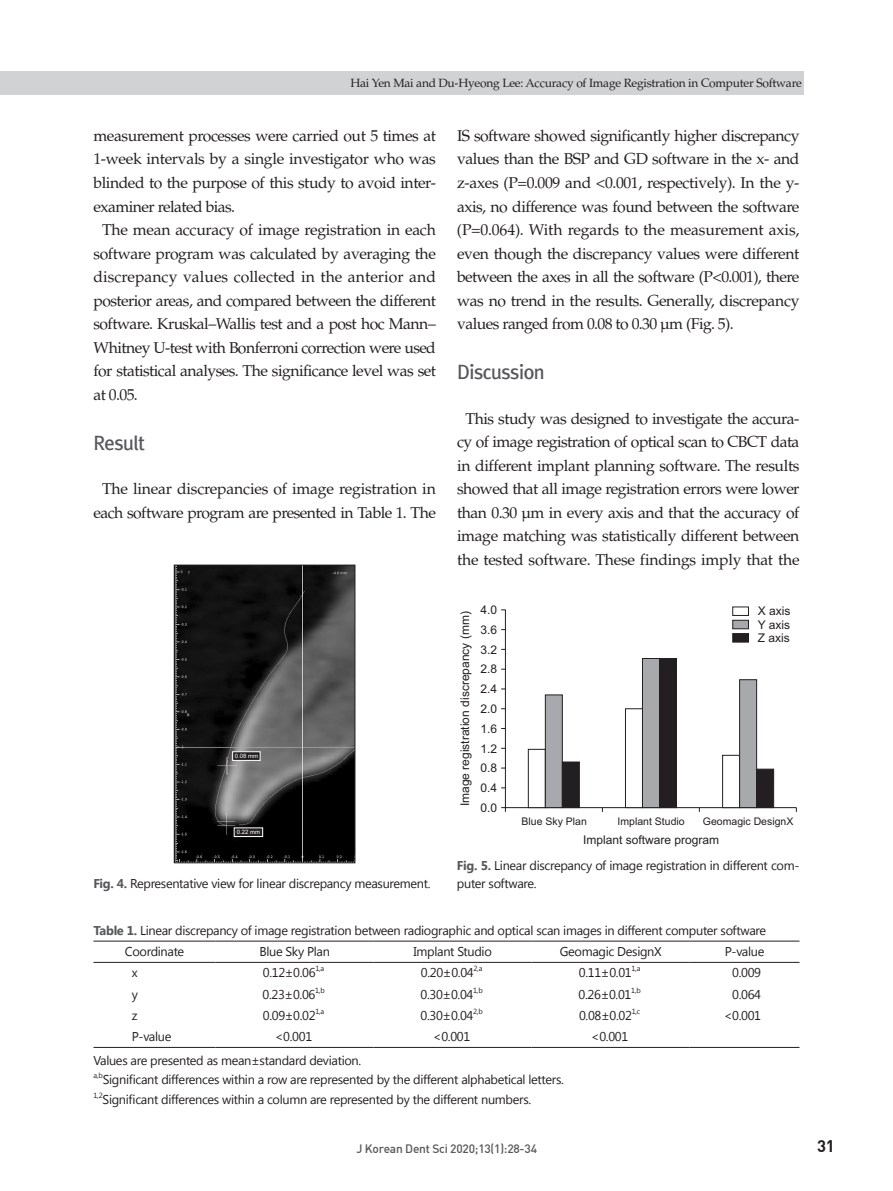
<style>
.page{position:relative;width:893px;height:1191px;background:#fff}
.page>*{position:absolute;margin:0;border:0;box-sizing:border-box;transform-origin:0 0}
.t1{font:18.75px "Rix M Go PB";letter-spacing:-.025em;color:#57585a}
.t2{font:16.5px "Dinbol";color:#231f20}
.t3{font:15.75px/23.5px "Palatino";letter-spacing:-.03em;color:#231f20;text-align:center}
.t4{font:15.75px "Palatino";letter-spacing:.005em;color:#231f20}
.t5{font:12.75px/18px "Segoe UI";letter-spacing:-.025em;color:#231f20}
.t6{font:12px/19.8px "Arial";color:#231f20;text-align:justify}
.t7{font:12px "Palatino";letter-spacing:-.02em;color:#231f20}
.t8{font:12px "Dinmed";letter-spacing:-.02em;color:#57585a}
.t9{font:10.5px "Arial";color:#231f20}
.t10{font:7.5px "Segoe UI";color:#231f20}
.t11{font:6px "Arial";color:#fff}
.s1{font-weight:700;color:#57585a}
</style>
<div class="page">
<div style="left:0;top:71px;width:804px;height:24px;background:#d1d2d4"></div>
<img style="left:176px;top:567px;width:177px;height:294px">
<div style="left:174px;top:565px;width:181px;height:298px;border:1px solid #231f20"></div>
<div style="left:232px;top:751px;width:29px;height:10px;background:#231f20;border:1px solid #fff"></div>
<div style="left:234px;top:827px;width:29px;height:10px;background:#231f20;border:1px solid #fff"></div>
<svg style="left:501px;top:609px;width:295px;height:199px"></svg>
<div style="left:528px;top:749px;width:18px;height:59px;background:#fff;border:1px solid #231f20"></div>
<div style="left:545px;top:694px;width:18px;height:114px;background:#a8a9ad;border:1px solid #231f20"></div>
<div style="left:562px;top:761px;width:18px;height:47px;background:#231f20;border:1px solid #231f20"></div>
<div style="left:625px;top:708px;width:18px;height:100px;background:#fff;border:1px solid #231f20"></div>
<div style="left:642px;top:658px;width:18px;height:150px;background:#a8a9ad;border:1px solid #231f20"></div>
<div style="left:659px;top:658px;width:18px;height:150px;background:#231f20"></div>
<div style="left:722px;top:755px;width:18px;height:53px;background:#fff;border:1px solid #231f20"></div>
<div style="left:739px;top:679px;width:18px;height:129px;background:#a8a9ad;border:1px solid #231f20"></div>
<div style="left:756px;top:768px;width:18px;height:40px;background:#231f20;border:1px solid #231f20"></div>
<div style="left:732px;top:620px;width:17px;height:9px;background:#a8a9ad;border:1px solid #231f20"></div>
<div style="left:732px;top:606px;width:17px;height:10px;background:#fff;border:1px solid #231f20"></div>
<div style="left:732px;top:633px;width:17px;height:9px;background:#231f20;border:1px solid #231f20"></div>
<hr style="left:93px;top:940px;width:123px;height:1px;background:#231f20">
<hr style="left:216px;top:940px;width:158px;height:1px;background:#231f20">
<hr style="left:374px;top:940px;width:158px;height:1px;background:#231f20">
<hr style="left:532px;top:940px;width:158px;height:1px;background:#231f20">
<hr style="left:690px;top:940px;width:109px;height:1px;background:#231f20">
<hr style="left:93px;top:962px;width:123px;height:1px;background:#231f20">
<hr style="left:216px;top:962px;width:158px;height:1px;background:#231f20">
<hr style="left:374px;top:962px;width:158px;height:1px;background:#231f20">
<hr style="left:532px;top:962px;width:158px;height:1px;background:#231f20">
<hr style="left:690px;top:962px;width:109px;height:1px;background:#231f20">
<hr style="left:93px;top:1047px;width:123px;height:1px;background:#231f20">
<hr style="left:216px;top:1047px;width:158px;height:1px;background:#231f20">
<hr style="left:374px;top:1047px;width:158px;height:1px;background:#231f20">
<hr style="left:532px;top:1047px;width:158px;height:1px;background:#231f20">
<hr style="left:690px;top:1047px;width:109px;height:1px;background:#231f20">
<p class="t7" style="left:350px;top:76px;width:453px">Hai Yen Mai and Du-Hyeong Lee: Accuracy of Image Registration in Computer Software</p>
<p class="t3" style="left:93px;top:124px;width:344px">measurement processes were carried out 5 times at</p>
<p class="t3" style="left:93px;top:148px;width:344px">1-week intervals by a single investigator who was</p>
<p class="t3" style="left:94px;top:171px;width:344px">blinded to the purpose of this study to avoid inter-</p>
<p class="t3" style="left:93px;top:195px;width:143px">examiner related bias.</p>
<p class="t3" style="left:102px;top:218px;width:335px">The mean accuracy of image registration in each</p>
<p class="t3" style="left:93px;top:242px;width:344px">software program was calculated by averaging the</p>
<p class="t4" style="left:93px;top:268px;width:344px">discrepancy values collected in the anterior and</p>
<p class="t3" style="left:94px;top:289px;width:344px">posterior areas, and compared between the different</p>
<p class="t3" style="left:93px;top:312px;width:344px">software. Kruskal–Wallis test and a post hoc Mann–</p>
<p class="t3" style="left:94px;top:336px;width:344px">Whitney U-test with Bonferroni correction were used</p>
<p class="t3" style="left:93px;top:359px;width:344px">for statistical analyses. The significance level was set</p>
<p class="t3" style="left:93px;top:383px;width:46px">at 0.05.</p>
<p class="t1" style="left:94px;top:433px;width:53px">Result</p>
<p class="t3" style="left:93px;top:477px;width:344px">The linear discrepancies of image registration in each software program are presented in Table 1. The</p>
<p class="t11" style="left:235px;top:754px;width:25px">0.08 mm</p>
<p class="t11" style="left:237px;top:830px;width:25px">0.22 mm</p>
<p class="t3" style="left:457px;top:124px;width:344px;text-align:justify">IS software showed significantly higher discrepancy values than the BSP and GD software in the x- and z-axes (P=0.009 and &lt;0.001, respectively). In the y&shy;axis, no difference was found between the software (P=0.064). With regards to the measurement axis, even though the discrepancy values were different between the axes in all the software (P&lt;0.001), there was no trend in the results. Generally, discrepancy values ranged from 0.08 to 0.30 µm (Fig. 5).</p>
<p class="t1" style="left:457px;top:363px;width:89px">Discussion</p>
<p class="t3" style="left:457px;top:407px;width:344px">This study was designed to investigate the accura&shy;cy of image registration of optical scan to CBCT data in different implant planning software. The results showed that all image registration errors were lower than 0.30 µm in every axis and that the accuracy of image matching was statistically different between the tested software. These findings imply that the</p>
<p class="t6" style="left:456px;top:806px;width:196px;rotate:-90deg">Image registration discrepancy (mm)</p>
<p class="t6" style="left:481px;top:601px;width:18px">4.0<br>3.6<br>3.2<br>2.8<br>2.4<br>2.0<br>1.6<br>1.2<br>0.8<br>0.4</p>
<p class="t6" style="left:481px;top:799px;width:18px">0.0</p>
<p class="t6" style="left:758px;top:605px;width:34px;line-height:13.4px">X axis Y axis Z axis</p>
<p class="t9" style="left:521px;top:817px;width:67px">Blue Sky Plan</p>
<p class="t9" style="left:618px;top:817px;width:69px">Implant Studio</p>
<p class="t9" style="left:703px;top:817px;width:92px">Geomagic DesignX</p>
<p class="t6" style="left:583px;top:830px;width:138px">Implant software program</p>
<p class="t5" style="left:457px;top:855px;width:344px"><span class="s1">Fig. 5.</span> Linear discrepancy of image registration in different com&shy;puter software.</p>
<p class="t5" style="left:125px;top:918px;width:643px;line-height:21.6px;text-indent:-31px"><span class="s1">Table 1.</span> Linear discrepancy of image registration between radiographic and optical scan images in different computer software<br>Coordinate</p>
<p class="t5" style="left:93px;top:873px;width:339px"><span class="s1">Fig. 4.</span> Representative view for linear discrepancy measurement.</p>
<p class="t5" style="left:259px;top:942px;width:72px">Blue Sky Plan</p>
<p class="t5" style="left:414px;top:942px;width:80px">Implant Studio</p>
<p class="t5" style="left:560px;top:942px;width:103px">Geomagic DesignX</p>
<p class="t5" style="left:725px;top:942px;width:41px">P-value</p>
<p class="t5" style="left:132px;top:963px;width:7px">x</p>
<p class="t5" style="left:263px;top:963px;width:54px">0.12±0.06</p>
<p class="t10" style="left:315px;top:963px;width:11px">1,a</p>
<p class="t5" style="left:421px;top:963px;width:54px">0.20±0.04</p>
<p class="t10" style="left:473px;top:963px;width:11px">2,a</p>
<p class="t5" style="left:579px;top:963px;width:54px">0.11±0.01</p>
<p class="t10" style="left:631px;top:963px;width:11px">1,a</p>
<p class="t5" style="left:732px;top:963px;width:30px">0.009</p>
<p class="t5" style="left:132px;top:984px;width:8px">y</p>
<p class="t5" style="left:262px;top:984px;width:54px">0.23±0.06</p>
<p class="t10" style="left:315px;top:984px;width:11px">1,b</p>
<p class="t5" style="left:420px;top:984px;width:54px">0.30±0.04</p>
<p class="t10" style="left:473px;top:984px;width:11px">1,b</p>
<p class="t5" style="left:579px;top:984px;width:54px">0.26±0.01</p>
<p class="t10" style="left:631px;top:984px;width:11px">1,b</p>
<p class="t5" style="left:732px;top:984px;width:30px">0.064</p>
<p class="t5" style="left:132px;top:1006px;width:7px">z</p>
<p class="t5" style="left:263px;top:1006px;width:54px">0.09±0.02</p>
<p class="t10" style="left:315px;top:1006px;width:11px">1,a</p>
<p class="t5" style="left:420px;top:1006px;width:54px">0.30±0.04</p>
<p class="t10" style="left:473px;top:1006px;width:11px">2,b</p>
<p class="t5" style="left:579px;top:1006px;width:54px">0.08±0.02</p>
<p class="t10" style="left:632px;top:1006px;width:10px">1,c</p>
<p class="t5" style="left:724px;top:1006px;width:39px">&lt;0.001</p>
<p class="t5" style="left:132px;top:1027px;width:41px">P-value</p>
<p class="t5" style="left:275px;top:1027px;width:39px">&lt;0.001</p>
<p class="t5" style="left:433px;top:1027px;width:39px">&lt;0.001</p>
<p class="t5" style="left:591px;top:1027px;width:39px">&lt;0.001</p>
<p class="t5" style="left:93px;top:1050px;width:269px">Values are presented as mean±standard deviation.</p>
<p class="t10" style="left:93px;top:1070px;width:11px">a,b</p>
<p class="t5" style="left:103px;top:1070px;width:463px">Significant differences within a row are represented by the different alphabetical letters.</p>
<p class="t10" style="left:93px;top:1090px;width:11px">1,2</p>
<p class="t5" style="left:103px;top:1090px;width:430px">Significant differences within a column are represented by the different numbers.</p>
<p class="t8" style="left:356px;top:1140px;width:182px">J Korean Dent Sci 2020;13(1):28-34</p>
<p class="t2" style="left:817px;top:1135px;width:19px">31</p>
</div>
